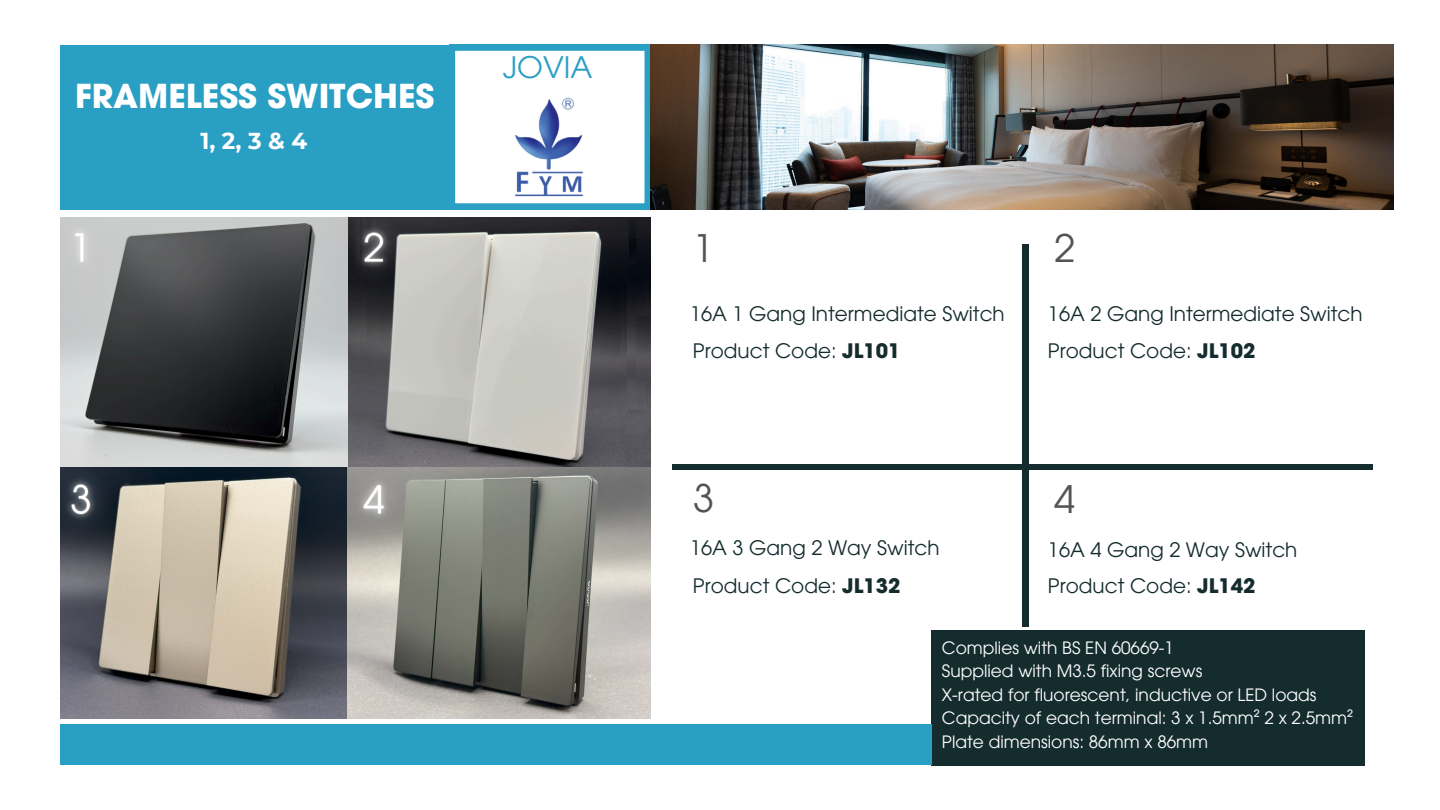
<style>
.page{position:relative;width:1440px;height:810px;background:#fff}
.page>*{position:absolute;margin:0;border:0;box-sizing:border-box;transform-origin:0 0}
.t1{font:38px "ITC Avant Garde Pro";color:#545454}
.t2{font:700 33px "ITC Avant Garde Pro";color:#fff}
.t3{font:29.7px "ITC Avant Garde Pro";color:#2a9fc4}
.t4{font:700 23px "Montserrat";color:#fff}
.t5{font:20px "ITC Avant Garde Pro";color:#152c2e}
.t6{font:17px "ITC Avant Garde Pro";color:#fff}
.s1{font-weight:700}
</style>
<div class="page">
<div style="left:60px;top:45px;width:389px;height:164px;background:#2a9fc4"></div>
<svg style="left:449px;top:45px;width:202px;height:164px"></svg>
<img style="left:60px;top:217px;width:591px;height:502px">
<img style="left:651px;top:45px;width:743px;height:164px">
<svg style="left:672px;top:244px;width:700px;height:382px"></svg>
<div style="left:931px;top:630px;width:434px;height:135px;background:#152c2e"></div>
<div style="left:60px;top:725px;width:871px;height:40px;background:#2a9fc4"></div>
<img style="left:60px;top:209px;width:76px;height:107px">
<img style="left:60px;top:440px;width:76px;height:127px">
<img style="left:319px;top:441px;width:110px;height:126px">
<img style="left:319px;top:209px;width:110px;height:107px">
<h2 class="t2" style="left:75px;top:84px;width:361px">FRAMELESS SWITCHES</h2>
<h3 class="t4" style="left:200px;top:127px;width:108px">1,2,3&amp;4</h3>
<h1 class="t3" style="left:503px;top:56px;width:91px">JOVIA</h1>
<h4 class="t1" style="left:693px;top:233px;width:23px">1</h4>
<h4 class="t1" style="left:1054px;top:233px;width:23px">2</h4>
<p class="t5" style="left:690px;top:306px;width:316px">16A 1 Gang Intermediate Switch</p>
<p class="t5" style="left:693px;top:344px;width:209px">Product Code: <span class="s1">JL101</span></p>
<p class="t5" style="left:1048px;top:306px;width:316px">16A 2 Gang Intermediate Switch</p>
<p class="t5" style="left:1048px;top:344px;width:209px">Product Code: <span class="s1">JL102</span></p>
<p class="t1" style="left:693px;top:484px;width:23px">3</p>
<p class="t1" style="left:1054px;top:485px;width:23px">4</p>
<h4 class="t5" style="left:690px;top:541px;width:251px">16A 3 Gang 2 Way Switch</h4>
<h4 class="t5" style="left:693px;top:578px;width:209px">Product Code: <span class="s1">JL132</span></h4>
<p class="t5" style="left:1048px;top:542px;width:251px">16A 4 Gang 2 Way Switch</p>
<p class="t5" style="left:1048px;top:578px;width:209px">Product Code: <span class="s1">JL142</span></p>
<h4 class="t6" style="left:942px;top:641px;width:234px">Complies with BS EN 60669-1</h4>
<h4 class="t6" style="left:942px;top:665px;width:262px">Supplied with M3.5 fixing screws</h4>
<h4 class="t6" style="left:942px;top:688px;width:376px">X-rated for fluorescent, inductive or LED loads</h4>
<h4 class="t6" style="left:942px;top:712px;width:413px">Capacity of each terminal: 3 x 1.5mm² 2 x 2.5mm²</h4>
<p class="t6" style="left:942px;top:735px;width:268px">Plate dimensions: 86mm x 86mm</p>
</div>
